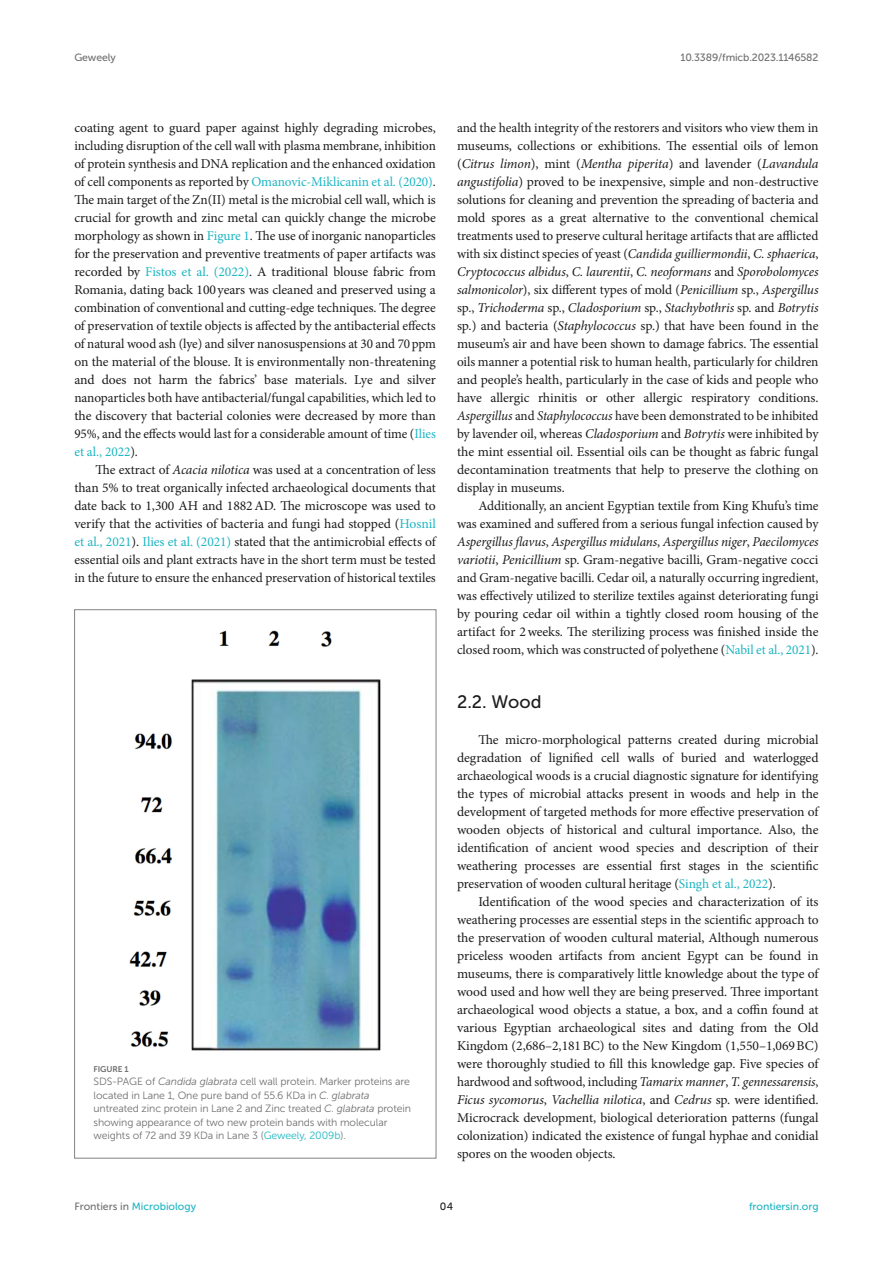
<style>
.page{position:relative;width:893px;height:1263px;background:#fff}
.page>*{position:absolute;margin:0;border:0;box-sizing:border-box;transform-origin:0 0}
.HEAD_2{font:18px "Museo Sans 500";color:#1b1c1b}
.TEXT{font:13.5px/18px "Minion Pro";letter-spacing:-.005em;color:#1b1c1b;text-align:justify}
.TEXT_FLUSH{font:13.5px/18px "Minion Pro";letter-spacing:-.005em;color:#1b1c1b;text-align:justify}
.FIG_LEG{font:10.5px/13.5px "Museo Sans 300";letter-spacing:-.01em;color:#706f70}
.t1{font:10.5px "Museo Sans 500";color:#1db5c3}
.t2{font:10.5px "Museo Sans 500";letter-spacing:-.015em;color:#706f70}
.t3{font:10.5px "Museo Sans 500";color:#1b1c1b}
.FIG_HD{font:8.25px "Museo Sans 700";letter-spacing:-.01em;color:#706f70}
.s1{color:#1db5c3}
.s2{font-style:italic}
.s3{color:#706f70}
</style>
<div class="page">
<img style="left:129px;top:630px;width:252px;height:421px">
<p class="t2" style="left:74px;top:51px;width:43px">Geweely</p>
<p class="t2" style="left:680px;top:51px;width:140px">10.3389/fmicb.2023.1146582</p>
<p class="TEXT" style="left:74px;top:119px;width:363px">coating agent to guard paper against highly degrading microbes, including disruption of the cell wall with plasma membrane, inhibition of protein synthesis and DNA replication and the enhanced oxidation of cell components as reported by <span class="s1">Omanovic-Miklicanin et al. (2020)</span>.<br>The main target of the Zn(II) metal is the microbial cell wall, which is crucial for growth and zinc metal can quickly change the microbe morphology as shown in <span class="s1">Figure 1</span>. The use of inorganic nanoparticles for the preservation and preventive treatments of paper artifacts was recorded by <span class="s1">Fistos et al. (2022)</span>. A traditional blouse fabric from Romania, dating back 100years was cleaned and preserved using a combination of conventional and cutting-edge techniques. The degree of preservation of textile objects is affected by the antibacterial effects of natural wood ash (lye) and silver nanosuspensions at 30 and 70ppm on the material of the blouse. It is environmentally non-threatening and does not harm the fabrics’ base materials. Lye and silver nanoparticles both have antibacterial/fungal capabilities, which led to the discovery that bacterial colonies were decreased by more than 95%, and the effects would last for a considerable amount of time (<span class="s1">Ilies et al., 2022</span>).</p>
<p class="TEXT" style="left:74px;top:461px;width:363px;text-indent:21px">The extract of <span class="s2">Acacia nilotica</span> was used at a concentration of less than 5% to treat organically infected archaeological documents that date back to 1,300 AH and 1882AD. The microscope was used to verify that the activities of bacteria and fungi had stopped (<span class="s1">Hosnil et al., 2021</span>). <span class="s1">Ilies et al. (2021)</span> stated that the antimicrobial effects of essential oils and plant extracts have in the short term must be tested in the future to ensure the enhanced preservation of historical textiles</p>
<p class="FIG_HD" style="left:94px;top:1064px;width:37px">FIGURE 1</p>
<p class="FIG_LEG" style="left:94px;top:1075px;width:319px">SDS-PAGE of <span class="s2">Candida glabrata</span> cell wall protein. Marker proteins are located in Lane 1, One pure band of 55.6 KDa in <span class="s2">C. glabrata </span>untreated zinc protein in Lane 2 and Zinc treated <span class="s2">C. glabrata</span> protein showing appearance of two new protein bands with molecular weights of 72 and 39 KDa in Lane 3 (<span class="s1">Geweely, 2009b</span>).</p>
<p class="TEXT" style="left:457px;top:119px;width:363px">and the health integrity of the restorers and visitors who view them in museums, collections or exhibitions. The essential oils of lemon (<span class="s2">Citrus limon</span>), mint (<span class="s2">Mentha piperita</span>) and lavender (<span class="s2">Lavandula angustifolia</span>) proved to be inexpensive, simple and non-destructive solutions for cleaning and prevention the spreading of bacteria and mold spores as a great alternative to the conventional chemical treatments used to preserve cultural heritage artifacts that are afflicted with six distinct species of yeast (<span class="s2">Candida guilliermondii</span>, <span class="s2">C. sphaerica</span>, <span class="s2">Cryptococcus albidus</span>, <span class="s2">C. laurentii</span>, <span class="s2">C. neoformans</span> and <span class="s2">Sporobolomyces salmonicolor</span>), six different types of mold (<span class="s2">Penicillium</span> sp., <span class="s2">Aspergillus </span>sp., <span class="s2">Trichoderma</span> sp., <span class="s2">Cladosporium</span> sp., <span class="s2">Stachybothris</span> sp. and <span class="s2">Botrytis </span>sp.) and bacteria (<span class="s2">Staphylococcus</span> sp.) that have been found in the museum’s air and have been shown to damage fabrics. The essential oils manner a potential risk to human health, particularly for children and people’s health, particularly in the case of kids and people who have allergic rhinitis or other allergic respiratory conditions.<br><span class="s2">Aspergillus</span> and <span class="s2">Staphylococcus</span> have been demonstrated to be inhibited by lavender oil, whereas <span class="s2">Cladosporium</span> and <span class="s2">Botrytis</span> were inhibited by the mint essential oil. Essential oils can be thought as fabric fungal decontamination treatments that help to preserve the clothing on display in museums.</p>
<p class="TEXT" style="left:457px;top:497px;width:363px;text-indent:21px">Additionally, an ancient Egyptian textile from King Khufu’s time was examined and suffered from a serious fungal infection caused by <span class="s2">Aspergillus flavus</span>, <span class="s2">Aspergillus midulans</span>, <span class="s2">Aspergillus niger</span>, <span class="s2">Paecilomyces variotii</span>, <span class="s2">Penicillium</span> sp. Gram-negative bacilli, Gram-negative cocci and Gram-negative bacilli. Cedar oil, a naturally occurring ingredient, was effectively utilized to sterilize textiles against deteriorating fungi by pouring cedar oil within a tightly closed room housing of the artifact for 2weeks. The sterilizing process was finished inside the closed room, which was constructed of polyethene (<span class="s1">Nabil et al., 2021</span>).</p>
<p class="HEAD_2" style="left:457px;top:692px;width:86px">2.2. Wood</p>
<p class="TEXT_FLUSH" style="left:457px;top:731px;width:363px;text-indent:21px">The micro-morphological patterns created during microbial degradation of lignified cell walls of buried and waterlogged archaeological woods is a crucial diagnostic signature for identifying the types of microbial attacks present in woods and help in the development of targeted methods for more effective preservation of wooden objects of historical and cultural importance. Also, the identification of ancient wood species and description of their weathering processes are essential first stages in the scientific preservation of wooden cultural heritage (<span class="s1">Singh et al., 2022</span>).</p>
<p class="TEXT" style="left:457px;top:893px;width:363px;text-indent:21px">Identification of the wood species and characterization of its weathering processes are essential steps in the scientific approach to the preservation of wooden cultural material, Although numerous priceless wooden artifacts from ancient Egypt can be found in museums, there is comparatively little knowledge about the type of wood used and how well they are being preserved. Three important archaeological wood objects a statue, a box, and a coffin found at various Egyptian archaeological sites and dating from the Old Kingdom (2,686–2,181BC) to the New Kingdom (1,550–1,069BC) were thoroughly studied to fill this knowledge gap. Five species of hardwood and softwood, including <span class="s2">Tamarix manner</span>, <span class="s2">T. gennessarensis</span>, <span class="s2">Ficus sycomorus</span>, <span class="s2">Vachellia nilotica</span>, and <span class="s2">Cedrus</span> sp. were identified.<br>Microcrack development, biological deterioration patterns (fungal colonization) indicated the existence of fungal hyphae and conidial spores on the wooden objects.</p>
<p class="t1" style="left:74px;top:1200px;width:123px"><span class="s3">Frontiers in</span> Microbiology</p>
<p class="t3" style="left:440px;top:1200px;width:15px">04</p>
<p class="t1" style="left:749px;top:1200px;width:71px">frontiersin.org</p>
</div>
